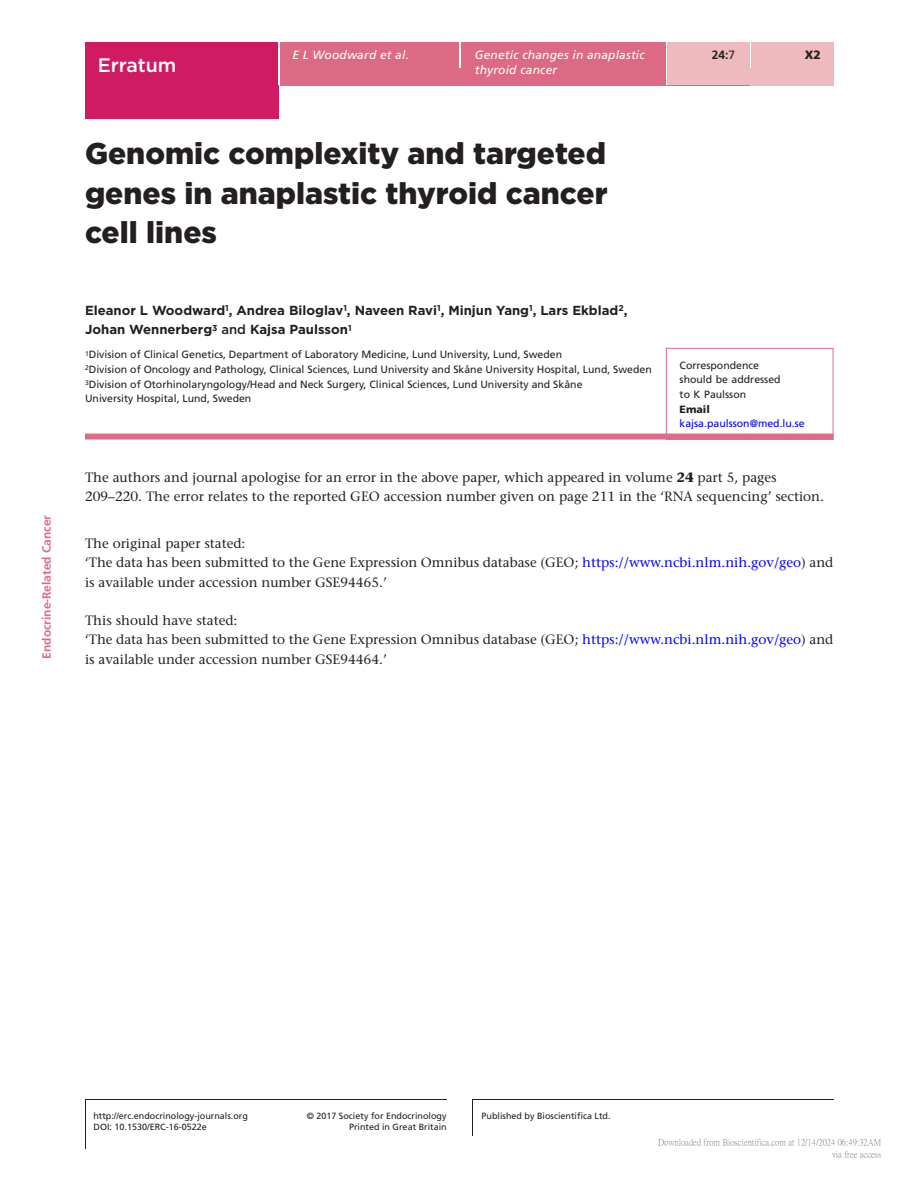
<style>
.page{position:relative;width:919px;height:1187px;background:#fff}
.page>*{position:absolute;margin:0;border:0;box-sizing:border-box;transform-origin:0 0}
.CT{font:900 30px/39px "Gotham";color:#231f20;text-align:justify}
.AT{font:500 19.5px "Gotham";color:#fff}
.TXT{font:500 13.5px/19.5px "Stone Serif Std";color:#231f20}
.ABS_H{font:500 13.5px/19.5px "Stone Serif Std";color:#231f20}
.AU{font:700 13.2px/19.5px "Gotham";color:#231f20}
.Article_Title{font:italic 12px/14.7px "Frutiger LT Std";letter-spacing:.015em;color:#fff}
.t1{font:700 12px "Frutiger LT Std";color:#df6c85}
.Author_Name{font:italic 12px "Frutiger LT Std";letter-spacing:.015em;color:#fff}
.V{font:700 12px "Frutiger LT Std";color:#231f20}
.TXT-2{font:900 12px "Frutiger LT Std";color:#231f20}
.Address{font:10.5px/14.7px "Frutiger LT Std";color:#231f20}
.Corres{font:10.5px "Frutiger LT Std";color:#231f20}
.Corres-2{font:10.5px "Frutiger LT Std";color:#00f}
.Corres-3{font:900 10.5px "Frutiger LT Std";color:#231f20}
.TXT-3{font:9px/11.4px "Frutiger LT Std";color:#231f20;text-align:right}
.t2{font:9px/12px "P Ming Li U";color:rgb(0 0 0/.5);text-align:right}
.s1{font-weight:500}
.s2{font-weight:400}
.s3{font-weight:700}
.s4{color:#00f}
</style>
<div class="page">
<div style="left:85px;top:43px;width:194px;height:76px;background:#d01b62"></div>
<div style="left:280px;top:51px;width:553px;height:34px;background:#dd6a84"></div>
<div style="left:280px;top:43px;width:179px;height:8px;background:#dd6a84"></div>
<hr style="left:459px;top:43px;width:2px;height:25px;background:#fff">
<div style="left:461px;top:43px;width:204px;height:42px;background:#dd6a84"></div>
<hr style="left:665px;top:43px;width:2px;height:42px;background:#fff">
<div style="left:667px;top:43px;width:82px;height:42px;background:#efbabe"></div>
<div style="left:749px;top:68px;width:84px;height:17px;background:#efbabe"></div>
<hr style="left:749px;top:43px;width:2px;height:25px;background:#fff">
<div style="left:751px;top:43px;width:82px;height:25px;background:#efbabe"></div>
<hr style="left:85px;top:1099px;width:1px;height:49px;background:#231f20">
<hr style="left:472px;top:1099px;width:1px;height:36px;background:#231f20">
<hr style="left:85px;top:1099px;width:361px;height:1px;background:#231f20">
<hr style="left:472px;top:1099px;width:361px;height:1px;background:#231f20">
<div style="left:85px;top:433px;width:748px;height:6px;background:#df6c85"></div>
<div style="left:666px;top:348px;width:167px;height:92px;border:1px solid #df6c85"></div>
<p class="t1" style="left:40px;top:658px;width:145px;rotate:-90deg">Endocrine-Related Cancer</p>
<p class="AT" style="left:98px;top:53px;width:80px">Erratum</p>
<p class="Author_Name" style="left:292px;top:48px;width:118px">E L Woodward et al.</p>
<p class="Article_Title" style="left:475px;top:47px;width:171px">Genetic changes in anaplastic thyroid cancer</p>
<p class="CT" style="left:85px;top:134px;width:524px">Genomic complexity and targeted genes in anaplastic thyroid cancer cell lines</p>
<p class="AU" style="left:85px;top:300px;width:544px">Eleanor L Woodward<sup>1</sup>, Andrea Biloglav<sup>1</sup>, Naveen Ravi<sup>1</sup>, Minjun Yang<sup>1</sup>, Lars Ekblad<sup>2</sup>,<br>Johan Wennerberg<sup>3</sup> <span class="s1">and</span> Kajsa Paulsson<sup>1</sup></p>
<p class="Address" style="left:85px;top:347px;width:478px"><sup>1</sup>Division of Clinical Genetics, Department of Laboratory Medicine, Lund University, Lund, Sweden</p>
<p class="Address" style="left:85px;top:362px;width:568px"><sup>2</sup>Division of Oncology and Pathology, Clinical Sciences, Lund University and Skåne University Hospital, Lund, Sweden</p>
<p class="Address" style="left:85px;top:377px;width:499px"><sup>3</sup>Division of Otorhinolaryngology/Head and Neck Surgery, Clinical Sciences, Lund University and Skåne<br>University Hospital, Lund, Sweden</p>
<p class="V" style="left:711px;top:48px;width:25px">24:<span class="s2">7</span></p>
<p class="TXT-2" style="left:804px;top:48px;width:18px">X2</p>
<p class="Corres" style="left:679px;top:359px;width:81px">Correspondence</p>
<p class="Corres" style="left:679px;top:373px;width:102px">should be addressed</p>
<p class="Corres" style="left:679px;top:388px;width:68px">to K Paulsson</p>
<p class="Corres-3" style="left:679px;top:402px;width:32px">Email</p>
<p class="Corres-2" style="left:679px;top:417px;width:127px">kajsa.paulsson@med.lu.se</p>
<p class="ABS_H" style="left:85px;top:467px;width:740px">The authors and journal apologise for an error in the above paper, which appeared in volume <span class="s3">24</span> part 5, pages<br>209–220. The error relates to the reported GEO accession number given on page 211 in the ‘RNA sequencing’ section.</p>
<p class="TXT" style="left:85px;top:533px;width:162px">The original paper stated:</p>
<p class="TXT" style="left:85px;top:553px;width:749px">‘The data has been submitted to the Gene Expression Omnibus database (GEO; <span class="s4">https://www.ncbi.nlm.nih.gov/geo</span>) and is available under accession number GSE94465.’</p>
<p class="TXT" style="left:85px;top:610px;width:154px">This should have stated:</p>
<p class="TXT" style="left:85px;top:629px;width:749px">‘The data has been submitted to the Gene Expression Omnibus database (GEO; <span class="s4">https://www.ncbi.nlm.nih.gov/geo</span>) and is available under accession number GSE94464.’</p>
<p class="TXT-3" style="left:93px;top:1109px;width:156px">http://erc.endocrinology-journals.org</p>
<p class="TXT-3" style="left:307px;top:1109px;width:141px">© 2017 Society for Endocrinology<br>Printed in Great Britain</p>
<p class="TXT-3" style="left:481px;top:1110px;width:131px">Published by Bioscientifica Ltd.</p>
<p class="TXT-3" style="left:94px;top:1121px;width:115px">DOI: 10.1530/ERC-16-0522e</p>
<p class="t2" style="left:658px;top:1136px;width:225px">Downloaded from Bioscientifica.com at 12/14/2024 06:49:32AM via free access</p>
</div>
